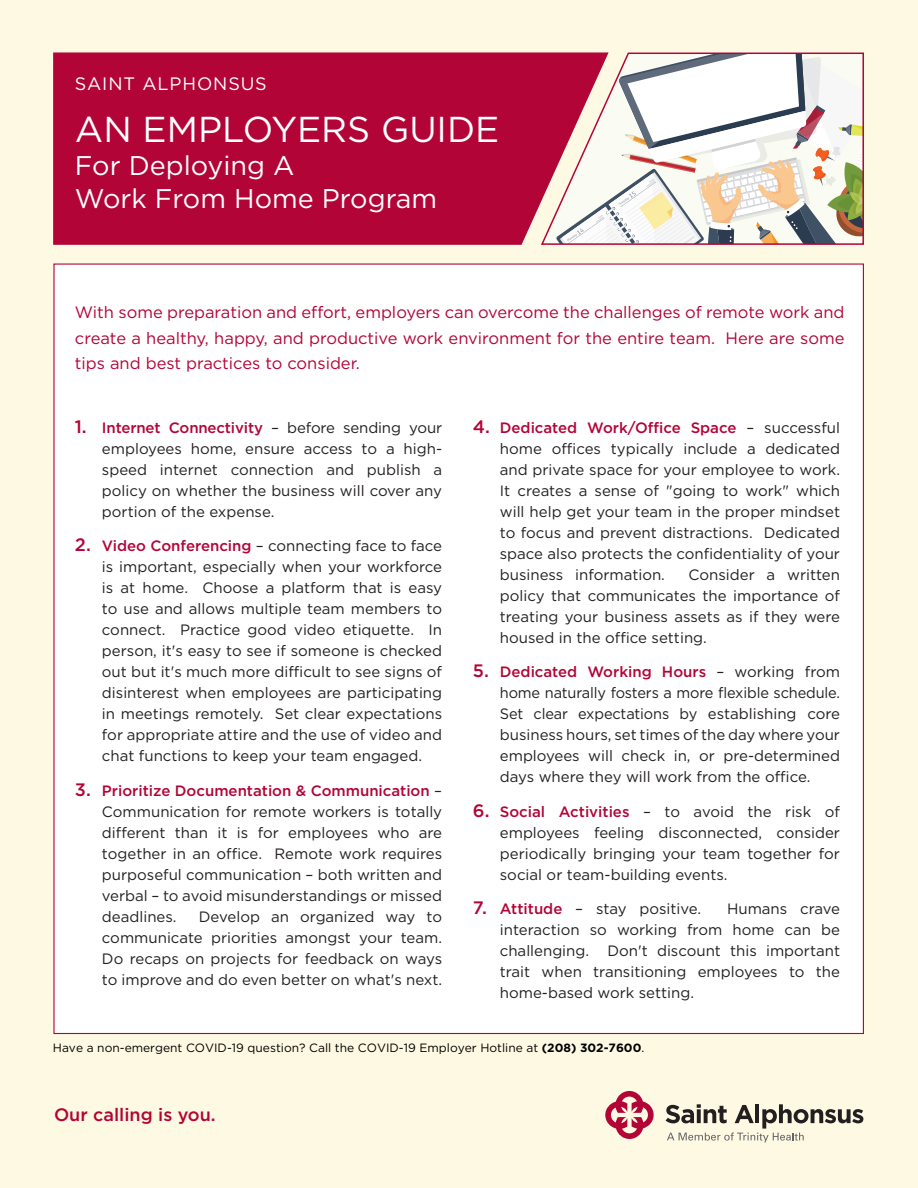
<style>
.page{position:relative;width:918px;height:1188px;background:#fef9e2}
.page>*{position:absolute;margin:0;border:0;box-sizing:border-box;transform-origin:0 0}
.t1{font:36px "Gotham";color:#fff}
.t2{font:27px/33px "Gotham";color:#fff}
.t3{font:500 18px "Gotham";color:#b30437}
.t4{font:18px "Gotham";letter-spacing:.05em;color:#fff}
.t5{font:16.5px/25.5px "Gotham";color:#b30437;text-align:justify}
.t6{font:15px/21px "Gotham";color:#231f20;text-align:justify}
.t7{font:12px "Gotham";color:#000}
.s1{font-weight:500;font-size:18px;color:#b30437}
.s2{font-weight:500;color:#b30437}
.s3{font-weight:700}
</style>
<div class="page">
<div style="left:52px;top:52px;width:488px;height:194px;background:#b30437"></div>
<svg style="left:605px;top:1091px;width:49px;height:48px;background:#dc8b95"></svg>
<svg style="left:666px;top:1104px;width:197px;height:38px;background:#c7c2b1"></svg>
<div style="left:53px;top:264px;width:811px;height:770px;background:#fff;border:1px solid #b30437"></div>
<svg style="left:540px;top:52px;width:325px;height:194px"></svg>
<p class="t4" style="left:75px;top:74px;width:193px">SAINT ALPHONSUS</p>
<h1 class="t1" style="left:75px;top:110px;width:426px">AN EMPLOYERS GUIDE</h1>
<h2 class="t2" style="left:75px;top:149px;width:364px">For Deploying A<br>Work From Home Program</h2>
<p class="t5" style="left:75px;top:299px;width:771px">With some preparation and effort, employers can overcome the challenges of remote work and create a healthy, happy, and productive work environment for the entire team. Here are some tips and best practices to consider.</p>
<p class="t6" style="left:102px;top:417px;width:342px;text-indent:-27px"><span class="s1">1.</span> <span class="s2">Internet Connectivity</span> – before sending your employees home, ensure access to a high&shy;speed internet connection and publish a policy on whether the business will cover any portion of the expense.</p>
<p class="t6" style="left:102px;top:535px;width:342px;text-indent:-27px"><span class="s1">2.</span> <span class="s2">Video Conferencing</span> – connecting face to face is important, especially when your workforce is at home. Choose a platform that is easy to use and allows multiple team members to connect. Practice good video etiquette. In person, it's easy to see if someone is checked out but it's much more difficult to see signs of disinterest when employees are participating in meetings remotely. Set clear expectations for appropriate attire and the use of video and chat functions to keep your team engaged.</p>
<p class="t6" style="left:102px;top:780px;width:342px;text-indent:-27px"><span class="s1">3.</span> <span class="s2">Prioritize Documentation &amp; Communication</span> – Communication for remote workers is totally different than it is for employees who are together in an office. Remote work requires purposeful communication – both written and verbal – to avoid misunderstandings or missed deadlines.</p>
<p class="t6" style="left:102px;top:906px;width:342px;text-indent:97px">Develop an organized way to communicate priorities amongst your team.<br>Do recaps on projects for feedback on ways to improve and do even better on what's next.</p>
<p class="t6" style="left:500px;top:417px;width:342px;text-indent:-27px"><span class="s1">4.</span> <span class="s2">Dedicated Work/Office Space</span> – successful home offices typically include a dedicated and private space for your employee to work.<br>It creates a sense of "going to work" which will help get your team in the proper mindset to focus and prevent distractions. Dedicated space also protects the confidentiality of your business information.</p>
<p class="t6" style="left:500px;top:564px;width:342px;text-indent:189px">Consider a written policy that communicates the importance of treating your business assets as if they were housed in the office setting.</p>
<p class="t6" style="left:500px;top:661px;width:342px;text-indent:-27px"><span class="s1">5.</span> <span class="s2">Dedicated Working Hours</span> – working from home naturally fosters a more flexible schedule.<br>Set clear expectations by establishing core business hours, set times of the day where your employees will check in, or pre-determined days where they will work from the office.</p>
<p class="t6" style="left:500px;top:801px;width:342px;text-indent:-27px"><span class="s1">6.</span> <span class="s2">Social Activities</span> – to avoid the risk of employees feeling disconnected, consider periodically bringing your team together for social or team-building events.</p>
<p class="t6" style="left:473px;top:898px;width:230px"><span class="s1">7.</span> <span class="s2">Attitude</span> – stay positive.</p>
<p class="t6" style="left:500px;top:898px;width:342px;text-indent:227px">Humans crave interaction so working from home can be challenging. Don't discount this important trait when transitioning employees to the home-based work setting.</p>
<p class="t7" style="left:53px;top:1040px;width:593px">Have a non-emergent COVID-19 question? Call the COVID-19 Employer Hotline at <span class="s3">(208) 302-7600</span>.</p>
<p class="t3" style="left:54px;top:1104px;width:163px">Our calling is you.</p>
</div>
